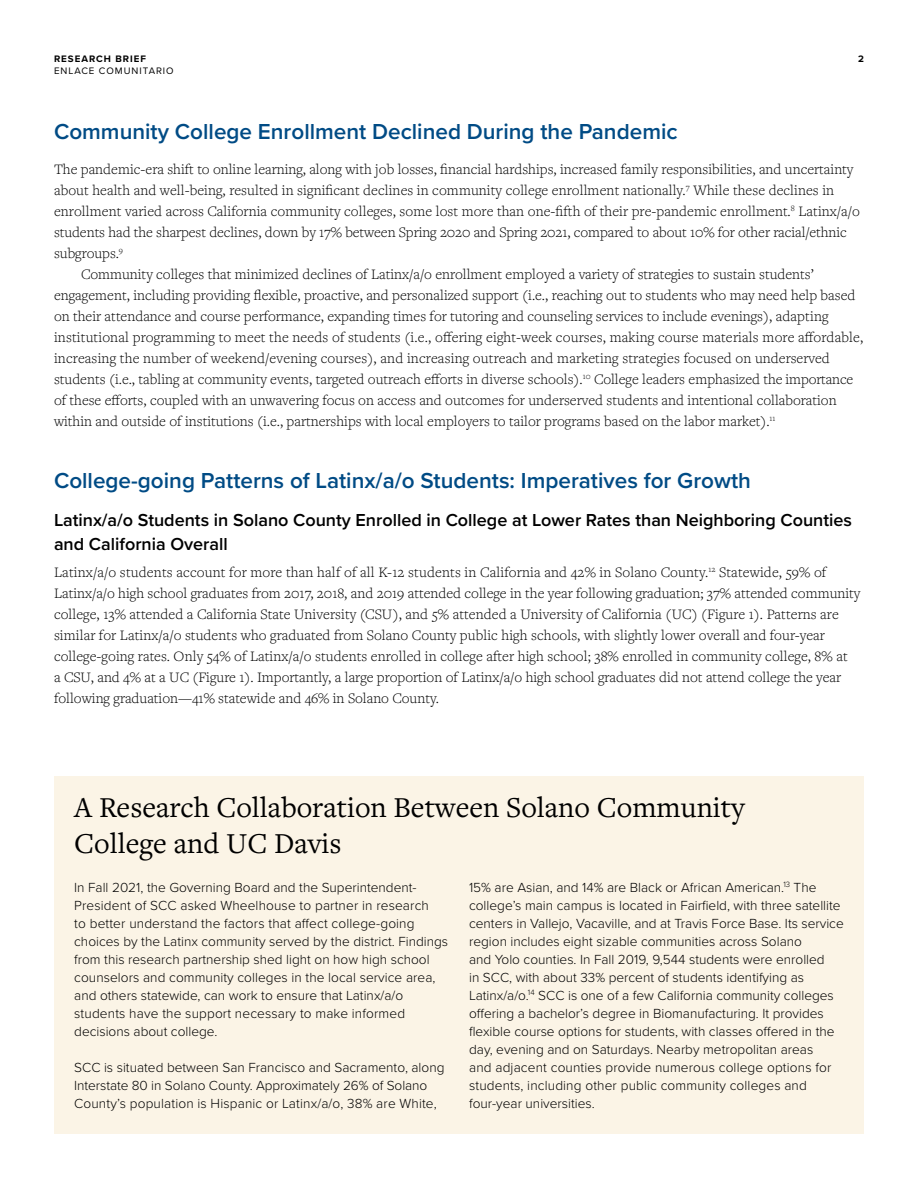
<style>
.page{position:relative;width:918px;height:1188px;background:#fff}
.page>*{position:absolute;margin:0;border:0;box-sizing:border-box;transform-origin:0 0}
.Body_First{font:30px/36px "Freight Text Pro";color:#000}
.Subhead_1{font:600 22.5px "Proxima Nova";color:#004b85}
.Subhead_2{font:600 18px/24px "Proxima Nova";color:#000}
.Body_First-2{font:300 15px/21px "Freight Text Pro";letter-spacing:.005em;color:#000}
.Body{font:300 15px/21px "Freight Text Pro";color:#000}
.Sidebar_Text{font:300 13.65px/18px "Proxima Nova";color:#000}
.t1{font:9.75px "Proxima Nova";letter-spacing:.1em;color:#000}
.t2{font:700 9.75px "Proxima Nova";letter-spacing:.1em;color:#000}
</style>
<div class="page">
<div style="left:54px;top:776px;width:810px;height:358px;background:#fbf4e6"></div>
<p class="t2" style="left:54px;top:51px;width:94px">RESEARCH BRIEF</p>
<p class="t1" style="left:54px;top:63px;width:121px">ENLACE COMUNITARIO</p>
<p class="t2" style="left:858px;top:51px;width:7px">2</p>
<p class="Subhead_1" style="left:54px;top:115px;width:625px">Community College Enrollment Declined During the Pandemic</p>
<p class="Body_First-2" style="left:54px;top:158px;width:807px">The pandemic-era shift to online learning, along with job losses, financial hardships, increased family responsibilities, and uncertainty about health and well-being, resulted in significant declines in community college enrollment nationally.<sup>7</sup> While these declines in enrollment varied across California community colleges, some lost more than one-fifth of their pre-pandemic enrollment.<sup>8</sup> Latinx/a/o students had the sharpest declines, down by 17% between Spring 2020 and Spring 2021, compared to about 10% for other racial/ethnic subgroups.<sup>9</sup></p>
<p class="Body" style="left:54px;top:263px;width:811px;text-indent:27px">Community colleges that minimized declines of Latinx/a/o enrollment employed a variety of strategies to sustain students’ engagement, including providing flexible, proactive, and personalized support (i.e., reaching out to students who may need help based on their attendance and course performance, expanding times for tutoring and counseling services to include evenings), adapting institutional programming to meet the needs of students (i.e., offering eight-week courses, making course materials more affordable, increasing the number of weekend/evening courses), and increasing outreach and marketing strategies focused on underserved students (i.e., tabling at community events, targeted outreach efforts in diverse schools).<sup>10</sup> College leaders emphasized the importance of these efforts, coupled with an unwavering focus on access and outcomes for underserved students and intentional collaboration within and outside of institutions (i.e., partnerships with local employers to tailor programs based on the labor market).<sup>11</sup></p>
<p class="Subhead_1" style="left:54px;top:464px;width:698px">College-going Patterns of Latinx/a/o Students: Imperatives for Growth</p>
<p class="Subhead_2" style="left:54px;top:507px;width:800px">Latinx/a/o Students in Solano County Enrolled in College at Lower Rates than Neighboring Counties and California Overall</p>
<p class="Body_First-2" style="left:54px;top:561px;width:808px">Latinx/a/o students account for more than half of all K-12 students in California and 42% in Solano County.<sup>12</sup> Statewide, 59% of Latinx/a/o high school graduates from 2017, 2018, and 2019 attended college in the year following graduation; 37% attended community college, 13% attended a California State University (CSU), and 5% attended a University of California (UC) (Figure 1). Patterns are similar for Latinx/a/o students who graduated from Solano County public high schools, with slightly lower overall and four-year college-going rates. Only 54% of Latinx/a/o students enrolled in college after high school; 38% enrolled in community college, 8% at<br>a CSU, and 4% at a UC (Figure 1). Importantly, a large proportion of Latinx/a/o high school graduates did not attend college the year following graduation—41% statewide and 46% in Solano County.</p>
<p class="Body_First" style="left:74px;top:789px;width:672px">A Research Collaboration Between Solano Community<br>College and UC Davis</p>
<p class="Sidebar_Text" style="left:74px;top:877px;width:375px">In Fall 2021, the Governing Board and the Superintendent-President of SCC asked Wheelhouse to partner in research<br>to better understand the factors that affect college-going choices by the Latinx community served by the district. Findings from this research partnership shed light on how high school counselors and community colleges in the local service area, and others statewide, can work to ensure that Latinx/a/o students have the support necessary to make informed decisions about college.</p>
<p class="Sidebar_Text" style="left:74px;top:1057px;width:372px">SCC is situated between San Francisco and Sacramento, along<br>Interstate 80 in Solano County. Approximately 26% of Solano<br>County’s population is Hispanic or Latinx/a/o, 38% are White,</p>
<p class="Sidebar_Text" style="left:469px;top:877px;width:376px">15% are Asian, and 14% are Black or African American.<sup>13</sup> The college’s main campus is located in Fairfield, with three satellite centers in Vallejo, Vacaville, and at Travis Force Base. Its service region includes eight sizable communities across Solano<br>and Yolo counties. In Fall 2019, 9,544 students were enrolled<br>in SCC, with about 33% percent of students identifying as Latinx/a/o.<sup>14</sup> SCC is one of a few California community colleges offering a bachelor’s degree in Biomanufacturing. It provides flexible course options for students, with classes offered in the day, evening and on Saturdays. Nearby metropolitan areas<br>and adjacent counties provide numerous college options for students, including other public community colleges and four-year universities.</p>
</div>
